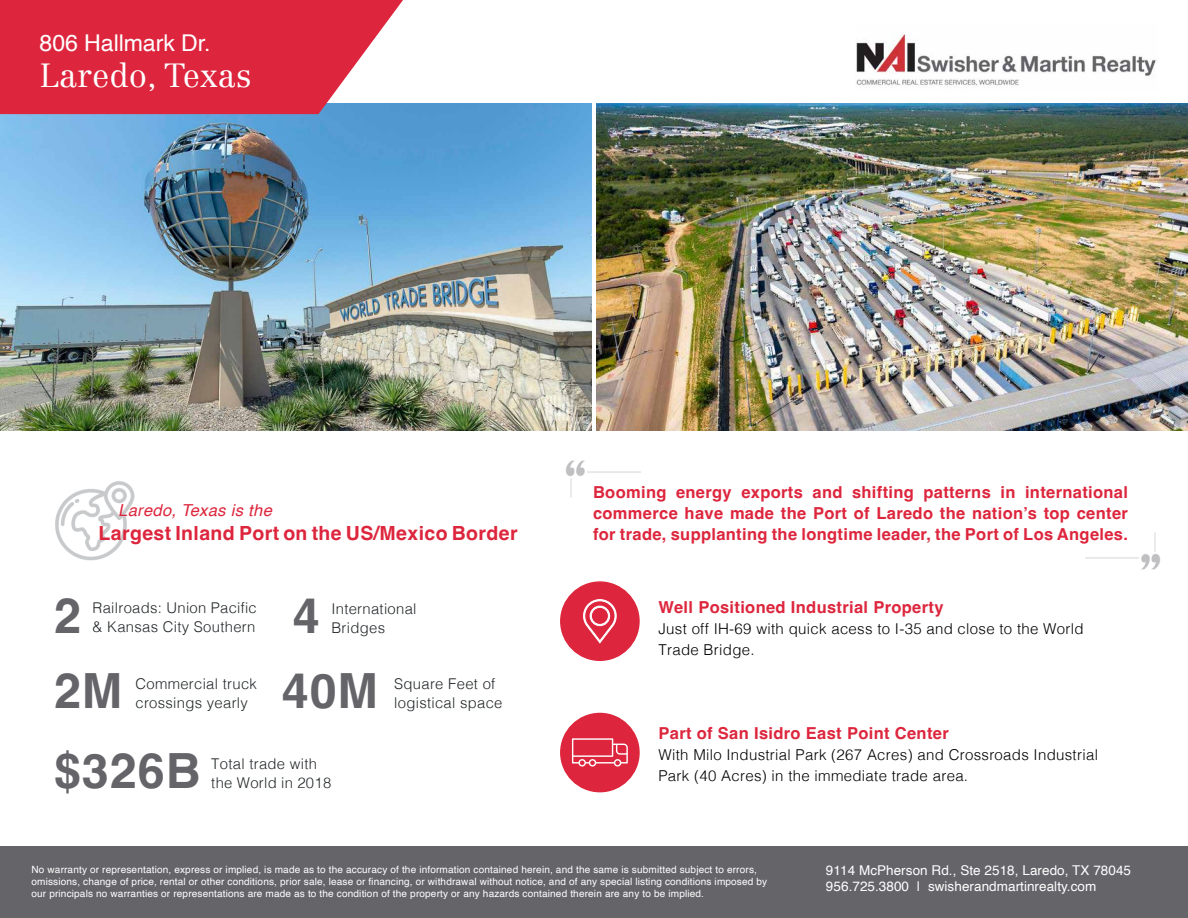
<style>
.page{position:relative;width:1188px;height:918px;background:#fff}
.page>*{position:absolute;margin:0;border:0;box-sizing:border-box;transform-origin:0 0}
.t1{font:700 48.6px "Helvetica";letter-spacing:.02em;color:#656569}
.t2{font:300 33px "Centennial LT Std";color:#fff}
.t3{font:23.1px "Helvetica";letter-spacing:-.005em;color:#fff}
.t4{font:700 19.5px "Helvetica";letter-spacing:.02em;color:#dd263d}
.t5{font:700 16.5px/21px "Helvetica";letter-spacing:.02em;color:#dd263d;text-align:justify}
.t6{font:italic 16.5px "Helvetica";letter-spacing:.02em;color:#dd263d}
.t7{font:300 15px/21px "Helvetica";letter-spacing:.02em;color:#000}
.t8{font:300 14.85px "Helvetica";letter-spacing:.02em;color:#24282a}
.t9{font:13.5px/16.2px "Helvetica";letter-spacing:.005em;color:#fff}
.t10{font:10.05px/12px "Helvetica";letter-spacing:.015em;color:#fff}
</style>
<div class="page">
<div style="left:0;top:846px;width:1188px;height:72px;background:#646469"></div>
<img style="left:856px;top:34px;width:300px;height:52px">
<img style="left:0;top:104px;width:592px;height:326px">
<img style="left:596px;top:104px;width:592px;height:326px">
<img style="left:55px;top:481px;width:80px;height:80px">
<img style="left:565px;top:460px;width:76px;height:38px">
<img style="left:1085px;top:532px;width:76px;height:38px">
<div style="left:561px;top:582px;width:78px;height:78px;background:#dd263d;border-radius:50%"></div>
<div style="left:560px;top:581px;width:80px;height:80px;border:1px solid #dd263d;border-radius:50%"></div>
<div style="left:561px;top:713px;width:78px;height:79px;background:#dd263d;border-radius:50%"></div>
<div style="left:560px;top:713px;width:80px;height:79px;border:1px solid #dd263d;border-radius:50%"></div>
<svg style="left:583px;top:599px;width:34px;height:45px"></svg>
<svg style="left:572px;top:738px;width:56px;height:29px"></svg>
<svg style="left:0;top:0;width:403px;height:114px;background:#dd3a50"></svg>
<h3 class="t3" style="left:40px;top:25px;width:172px">806 Hallmark Dr.</h3>
<h2 class="t2" style="left:40px;top:56px;width:213px">Laredo, Texas</h2>
<h3 class="t6" style="left:118px;top:498px;width:155px">Laredo, Texas is the</h3>
<h3 class="t4" style="left:99px;top:522px;width:421px">Largest Inland Port on the US/Mexico Border</h3>
<h1 class="t1" style="left:54px;top:587px;width:28px">2</h1>
<h3 class="t8" style="left:93px;top:595px;width:166px">Railroads: Union Pacific</h3>
<h3 class="t8" style="left:93px;top:614px;width:164px">&amp; Kansas City Southern</h3>
<h1 class="t1" style="left:293px;top:586px;width:28px">4</h1>
<h3 class="t8" style="left:331px;top:596px;width:87px">International</h3>
<h3 class="t8" style="left:331px;top:615px;width:55px">Bridges</h3>
<h1 class="t1" style="left:54px;top:662px;width:70px">2M</h1>
<h3 class="t8" style="left:136px;top:671px;width:123px">Commercial truck</h3>
<h3 class="t8" style="left:136px;top:690px;width:114px">crossings yearly</h3>
<h1 class="t1" style="left:282px;top:662px;width:98px">40M</h1>
<h1 class="t1" style="left:54px;top:741px;width:148px">$326B</h1>
<h3 class="t8" style="left:211px;top:751px;width:107px">Total trade with</h3>
<h3 class="t8" style="left:211px;top:770px;width:121px">the World in 2018</h3>
<h3 class="t8" style="left:394px;top:671px;width:103px">Square Feet of</h3>
<h3 class="t8" style="left:394px;top:690px;width:110px">logistical space</h3>
<h3 class="t5" style="left:593px;top:483px;width:536px">Booming energy exports and shifting patterns in international commerce have made the Port of Laredo the nation’s top center for trade, supplanting the longtime leader, the Port of Los Angeles.</h3>
<h3 class="t5" style="left:658px;top:598px;width:287px">Well Positioned Industrial Property</h3>
<h3 class="t7" style="left:658px;top:617px;width:427px">Just off IH-69 with quick acess to I-35 and close to the World<br>Trade Bridge.</h3>
<h3 class="t5" style="left:658px;top:724px;width:292px">Part of San Isidro East Point Center</h3>
<h3 class="t7" style="left:658px;top:743px;width:441px">With Milo Industrial Park (267 Acres) and Crossroads Industrial<br>Park (40 Acres) in the immediate trade area.</h3>
<p class="t10" style="left:32px;top:863px;width:737px">No warranty or representation, express or implied, is made as to the accuracy of the information contained herein, and the same is submitted subject to errors, omissions, change of price, rental or other conditions, prior sale, lease or financing, or withdrawal without notice, and of any special listing conditions imposed by our principals no warranties or representations are made as to the condition of the property or any hazards contained therein are any to be implied.</p>
<h3 class="t9" style="left:826px;top:863px;width:307px">9114 McPherson Rd., Ste 2518, Laredo, TX 78045<br>956.725.3800 | swisherandmartinrealty.com</h3>
</div>
